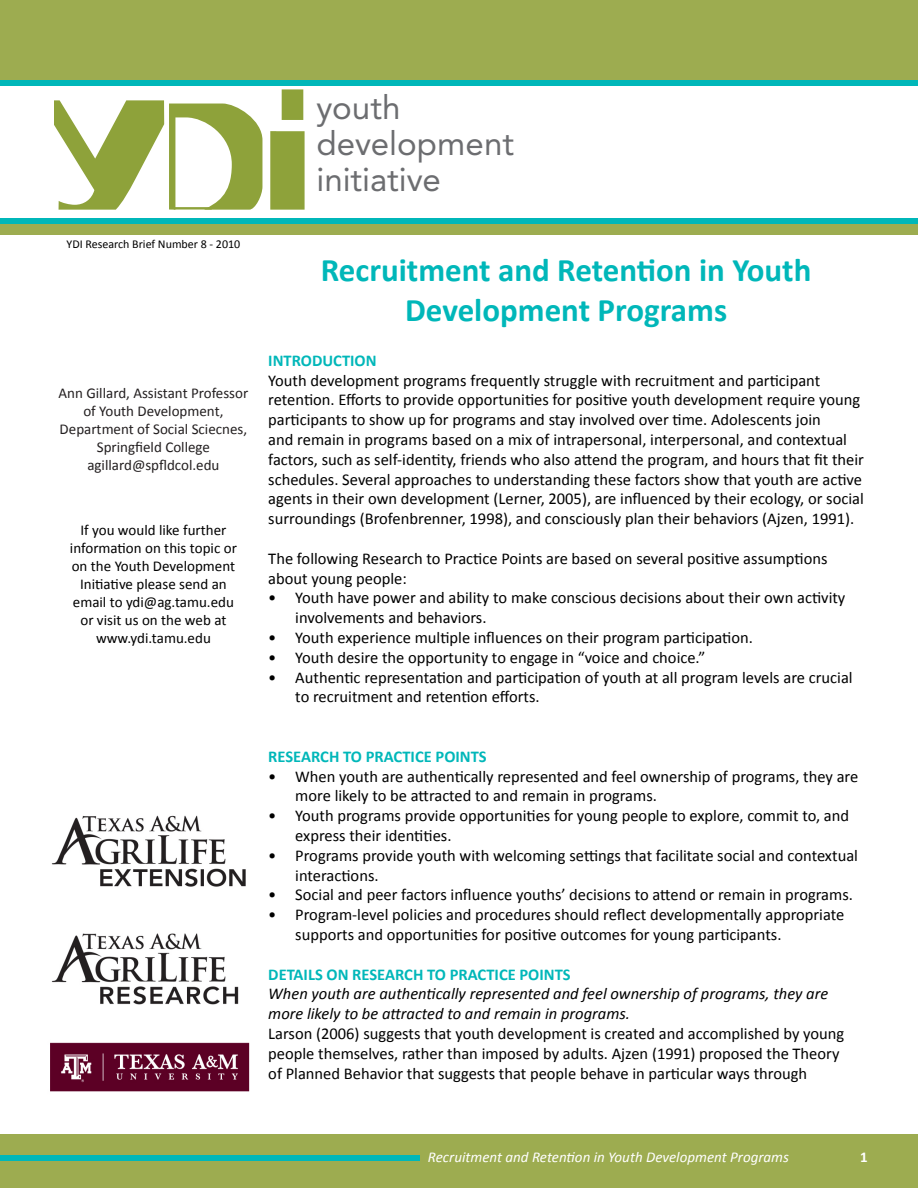
<style>
.page{position:relative;width:918px;height:1188px;background:#fff}
.page>*{position:absolute;margin:0;border:0;box-sizing:border-box;transform-origin:0 0}
.t1{font:33.15px/36.2px "Avenir";color:#6c6d70}
.t2{font:700 33px/39.6px "Calibri";color:#00b7b9;text-align:center}
.t3{font:16.5px/19.8px "Calibri";color:#000}
.t4{font:italic 16.5px/19.8px "Calibri";color:#000}
.t5{font:700 16.5px "Calibri";color:#00b7b9}
.t6{font:15px/18px "Calibri";color:#000;text-align:center}
.t7{font:15px/18px "Calibri";color:#231f20;text-align:center}
.t8{font:italic 15px "Calibri";color:#fff}
.t9{font:700 15px "Calibri";color:#fff}
.t10{font:12px "Calibri";color:#000}
</style>
<div class="page">
<div style="left:0;top:0;width:918px;height:81px;background:#9dac50"></div>
<div style="left:0;top:80px;width:918px;height:5px;background:#00b7b9"></div>
<div style="left:0;top:218px;width:918px;height:6px;background:#00b7b9"></div>
<div style="left:0;top:224px;width:918px;height:11px;background:#9dac50"></div>
<div style="left:0;top:1134px;width:918px;height:54px;background:#9dac50"></div>
<div style="left:0;top:1155px;width:420px;height:5px;background:#00b7b9"></div>
<svg style="left:54px;top:100px;width:208px;height:110px"></svg>
<svg style="left:270px;top:89px;width:35px;height:121px"></svg>
<hr style="left:174px;top:207px;width:38px;height:3px;background:#8ea23a">
<img style="left:50px;top:815px;width:200px;height:277px">
<p class="t10" style="left:67px;top:237px;width:175px">YDI Research Brief Number 8 - 2010</p>
<p class="t7" style="left:59px;top:384px;width:191px">Ann Gillard, Assistant Professor of Youth Development,<br>Department of Social Sciecnes,<br>Springfield College agillard@spfldcol.edu</p>
<p class="t6" style="left:70px;top:520px;width:168px">If you would like further information on this topic or on the Youth Development<br>Initiative please send an email to ydi@ag.tamu.edu or visit us on the web at www.ydi.tamu.edu</p>
<h1 class="t1" style="left:317px;top:89px;width:199px">youth development initiative</h1>
<h2 class="t2" style="left:321px;top:249px;width:492px">Recruitment and Retention in Youth<br>Development Programs</h2>
<p class="t5" style="left:268px;top:350px;width:110px">INTRODUCTION</p>
<p class="t3" style="left:268px;top:369px;width:597px">Youth development programs frequently struggle with recruitment and participant retention. Efforts to provide opportunities for positive youth development require young participants to show up for programs and stay involved over time. Adolescents join<br>and remain in programs based on a mix of intrapersonal, interpersonal, and contextual factors, such as self-identity, friends who also attend the program, and hours that fit their schedules. Several approaches to understanding these factors show that youth are active agents in their own development (Lerner, 2005), are influenced by their ecology, or social surroundings (Brofenbrenner, 1998), and consciously plan their behaviors (Ajzen, 1991).</p>
<p class="t3" style="left:268px;top:548px;width:561px">The following Research to Practice Points are based on several positive assumptions about young people:</p>
<p class="t3" style="left:295px;top:587px;width:552px;text-indent:-27px">• Youth have power and ability to make conscious decisions about their own activity involvements and behaviors.</p>
<p class="t3" style="left:268px;top:627px;width:486px">• Youth experience multiple influences on their program participation.</p>
<p class="t3" style="left:268px;top:647px;width:439px">• Youth desire the opportunity to engage in “voice and choice.”</p>
<p class="t3" style="left:295px;top:666px;width:559px;text-indent:-27px">• Authentic representation and participation of youth at all program levels are crucial to recruitment and retention efforts.</p>
<p class="t5" style="left:268px;top:746px;width:220px">RESEARCH TO PRACTICE POINTS</p>
<p class="t3" style="left:295px;top:765px;width:565px;text-indent:-27px">• When youth are authentically represented and feel ownership of programs, they are more likely to be attracted to and remain in programs.</p>
<p class="t3" style="left:295px;top:805px;width:555px;text-indent:-27px">• Youth programs provide opportunities for young people to explore, commit to, and express their identities.</p>
<p class="t3" style="left:295px;top:845px;width:564px;text-indent:-27px">• Programs provide youth with welcoming settings that facilitate social and contextual interactions.</p>
<p class="t3" style="left:268px;top:884px;width:586px">• Social and peer factors influence youths’ decisions to attend or remain in programs.</p>
<p class="t3" style="left:295px;top:904px;width:551px;text-indent:-27px">• Program-level policies and procedures should reflect developmentally appropriate supports and opportunities for positive outcomes for young participants.</p>
<p class="t5" style="left:268px;top:964px;width:304px">DETAILS ON RESEARCH TO PRACTICE POINTS</p>
<p class="t4" style="left:268px;top:983px;width:562px">When youth are authentically represented and feel ownership of programs, they are more likely to be attracted to and remain in programs.</p>
<p class="t3" style="left:268px;top:1023px;width:578px">Larson (2006) suggests that youth development is created and accomplished by young people themselves, rather than imposed by adults. Ajzen (1991) proposed the Theory of Planned Behavior that suggests that people behave in particular ways through</p>
<p class="t8" style="left:428px;top:1148px;width:363px">Recruitment and Retention in Youth Development Programs</p>
<p class="t9" style="left:860px;top:1148px;width:9px">1</p>
</div>
